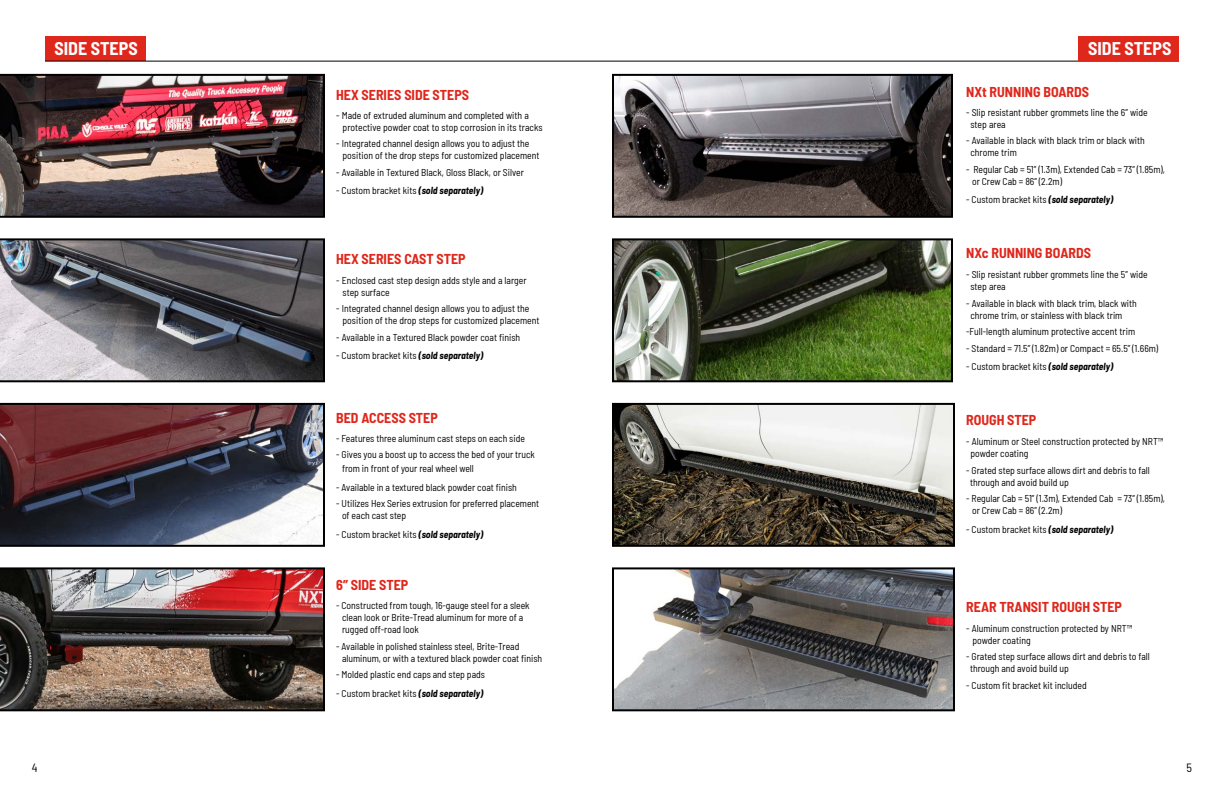
<style>
.page{position:relative;width:1224px;height:792px;background:#fff}
.page>*{position:absolute;margin:0;border:0;box-sizing:border-box;transform-origin:0 0}
.t1{font:700 semi-condensed 18px "Barlow";color:#fff}
.t2{font:700 semi-condensed 14px "Barlow";color:#df271c}
.t3{font:semi-condensed 12px "Barlow";color:#000}
.t4{font:semi-condensed 10px/12px "Barlow";color:#000}
.s1{font-weight:700;font-style:italic}
</style>
<div class="page">
<div style="left:45px;top:36px;width:100px;height:25px;background:#df271c"></div>
<svg style="left:0;top:403px;width:325px;height:144px;background:#594852"></svg>
<img style="left:0;top:567px;width:325px;height:144px">
<img style="left:0;top:74px;width:325px;height:144px">
<svg style="left:0;top:238px;width:325px;height:144px;background:#69686e"></svg>
<hr style="left:45px;top:61px;width:1134px;height:1px;background:#000">
<div style="left:1079px;top:36px;width:100px;height:25px;background:#df271c"></div>
<img style="left:615px;top:77px;width:335px;height:138px">
<div style="left:612px;top:74px;width:341px;height:144px;border:2px solid #000"></div>
<img style="left:615px;top:241px;width:335px;height:138px">
<div style="left:612px;top:238px;width:341px;height:144px;border:2px solid #000"></div>
<img style="left:615px;top:406px;width:337px;height:138px">
<div style="left:612px;top:403px;width:343px;height:144px;border:2px solid #000"></div>
<img style="left:615px;top:570px;width:337px;height:138px">
<div style="left:612px;top:567px;width:343px;height:144px;border:2px solid #000"></div>
<h1 class="t1" style="left:54px;top:35px;width:85px">SIDE STEPS</h1>
<h2 class="t2" style="left:336px;top:84px;width:134px">HEX SERIES SIDE STEPS</h2>
<p class="t4" style="left:343px;top:108px;width:201px;text-indent:-6px">- Made of extruded aluminum and completed with a protective powder coat to stop corrosion in its tracks</p>
<p class="t4" style="left:343px;top:137px;width:198px;text-indent:-6px">- Integrated channel design allows you to adjust the position of the drop steps for customized placement</p>
<p class="t4" style="left:336px;top:165px;width:189px">- Available in Textured Black, Gloss Black, or Silver</p>
<p class="t4" style="left:336px;top:184px;width:148px">- Custom bracket kits <span class="s1">(sold separately)</span></p>
<h2 class="t2" style="left:336px;top:249px;width:131px">HEX SERIES CAST STEP</h2>
<p class="t4" style="left:343px;top:273px;width:185px;text-indent:-6px">- Enclosed cast step design adds style and a larger step surface</p>
<p class="t4" style="left:343px;top:302px;width:198px;text-indent:-6px">- Integrated channel design allows you to adjust the position of the drop steps for customized placement</p>
<p class="t4" style="left:336px;top:330px;width:186px">- Available in a Textured Black powder coat finish</p>
<p class="t4" style="left:336px;top:349px;width:148px">- Custom bracket kits <span class="s1">(sold separately)</span></p>
<h2 class="t2" style="left:336px;top:408px;width:103px">BED ACCESS STEP</h2>
<p class="t4" style="left:336px;top:431px;width:190px">- Features three aluminum cast steps on each side</p>
<p class="t4" style="left:342px;top:447px;width:194px;line-height:14px;text-indent:-6px">- Gives you a boost up to access the bed of your truck from in front of your real wheel well</p>
<p class="t4" style="left:336px;top:480px;width:182px">- Available in a textured black powder coat finish</p>
<p class="t4" style="left:342px;top:497px;width:199px;text-indent:-6px">- Utilizes Hex Series extrusion for preferred placement of each cast step</p>
<p class="t4" style="left:336px;top:527px;width:148px">- Custom bracket kits <span class="s1">(sold separately)</span></p>
<h2 class="t2" style="left:336px;top:575px;width:74px">6” SIDE STEP</h2>
<p class="t4" style="left:342px;top:599px;width:189px;text-indent:-6px">- Constructed from tough, 16-gauge steel for a sleek clean look or Brite-Tread aluminum for more of a rugged off-road look</p>
<p class="t4" style="left:342px;top:639px;width:202px;text-indent:-6px">- Available in polished stainless steel, Brite-Tread aluminum, or with a textured black powder coat finish</p>
<p class="t4" style="left:336px;top:668px;width:150px">- Molded plastic end caps and step pads</p>
<p class="t4" style="left:336px;top:686px;width:148px">- Custom bracket kits <span class="s1">(sold separately)</span></p>
<h1 class="t1" style="left:1088px;top:35px;width:85px">SIDE STEPS</h1>
<h2 class="t2" style="left:966px;top:82px;width:124px">NXt RUNNING BOARDS</h2>
<p class="t4" style="left:970px;top:105px;width:179px;text-indent:-4px">- Slip resistant rubber grommets line the 6” wide step area</p>
<p class="t4" style="left:970px;top:134px;width:176px;text-indent:-4px">- Available in black with black trim or black with chrome trim</p>
<p class="t4" style="left:972px;top:162px;width:195px;text-indent:-6px">- Regular Cab = 51” (1.3m), Extended Cab = 73” (1.85m), or Crew Cab = 86” (2.2m)</p>
<p class="t4" style="left:966px;top:193px;width:148px">- Custom bracket kits <span class="s1">(sold separately)</span></p>
<h2 class="t2" style="left:966px;top:243px;width:126px">NXc RUNNING BOARDS</h2>
<p class="t4" style="left:970px;top:268px;width:179px;text-indent:-4px">- Slip resistant rubber grommets line the 5” wide step area</p>
<p class="t4" style="left:970px;top:297px;width:168px;text-indent:-4px">- Available in black with black trim, black with chrome trim, or stainless with black trim</p>
<p class="t4" style="left:966px;top:325px;width:170px">-Full-length aluminum protective accent trim</p>
<p class="t4" style="left:966px;top:342px;width:194px">- Standard = 71.5” (1.82m) or Compact = 65.5” (1.66m)</p>
<p class="t4" style="left:966px;top:360px;width:148px">- Custom bracket kits <span class="s1">(sold separately)</span></p>
<h2 class="t2" style="left:966px;top:410px;width:72px">ROUGH STEP</h2>
<p class="t4" style="left:970px;top:435px;width:195px;text-indent:-4px">- Aluminum or Steel construction protected by NRT™ powder coating</p>
<p class="t4" style="left:970px;top:463px;width:181px;text-indent:-4px">- Grated step surface allows dirt and debris to fall through and avoid build up</p>
<p class="t4" style="left:972px;top:492px;width:195px;text-indent:-6px">- Regular Cab = 51” (1.3m), Extended Cab = 73” (1.85m), or Crew Cab = 86” (2.2m)</p>
<p class="t4" style="left:966px;top:522px;width:148px">- Custom bracket kits <span class="s1">(sold separately)</span></p>
<h2 class="t2" style="left:966px;top:596px;width:157px">REAR TRANSIT ROUGH STEP</h2>
<p class="t4" style="left:973px;top:621px;width:161px;text-indent:-6px">- Aluminum construction protected by NRT™ powder coating</p>
<p class="t4" style="left:970px;top:650px;width:181px;text-indent:-4px">- Grated step surface allows dirt and debris to fall through and avoid build up</p>
<p class="t4" style="left:966px;top:678px;width:122px">- Custom fit bracket kit included</p>
<p class="t3" style="left:32px;top:759px;width:7px">4</p>
<p class="t3" style="left:1186px;top:759px;width:7px">5</p>
</div>
